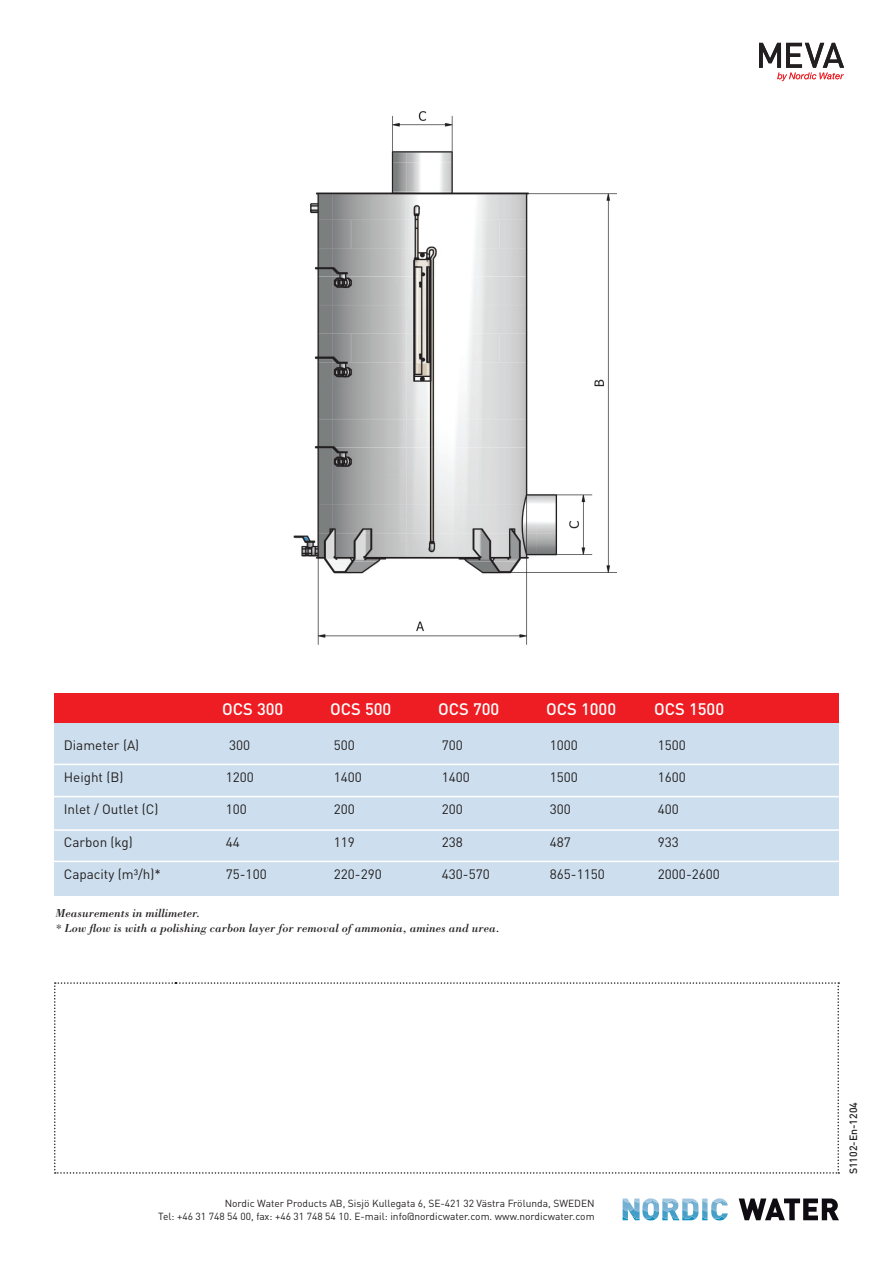
<style>
.page{position:relative;width:893px;height:1263px;background:#fff}
.page>*{position:absolute;margin:0;border:0;box-sizing:border-box;transform-origin:0 0}
.t1{font:500 16.5px "DIN Pro";color:#fff}
.t2{font:13.5px "DIN Pro";color:#231f20}
.t3{font:italic 12px/14.4px "Bodoni Std";color:#231f20}
.t4{font:500 10.5px "DIN Pro";color:#231f20}
.t5{font:10.2px/12.6px "DIN Pro";color:#231f20;text-align:right}
</style>
<div class="page">
<svg style="left:54px;top:982px;width:785px;height:192px"></svg>
<svg style="left:739px;top:1198px;width:100px;height:22px"></svg>
<img style="left:623px;top:1202px;width:17px;height:6px">
<img style="left:642px;top:1202px;width:17px;height:6px">
<img style="left:662px;top:1202px;width:16px;height:6px">
<img style="left:682px;top:1202px;width:16px;height:7px">
<svg style="left:623px;top:1198px;width:17px;height:4px"></svg>
<img style="left:644px;top:1198px;width:14px;height:4px">
<img style="left:662px;top:1198px;width:16px;height:4px">
<img style="left:682px;top:1198px;width:15px;height:4px">
<img style="left:682px;top:1219px;width:13px;height:1px">
<img style="left:656px;top:1208px;width:3px;height:11px">
<svg style="left:623px;top:1208px;width:33px;height:12px"></svg>
<img style="left:662px;top:1208px;width:16px;height:8px">
<svg style="left:662px;top:1216px;width:18px;height:4px"></svg>
<img style="left:682px;top:1209px;width:16px;height:10px">
<img style="left:682px;top:1216px;width:14px;height:3px">
<img style="left:725px;top:1213px;width:3px;height:6px">
<svg style="left:702px;top:1198px;width:23px;height:22px"></svg>
<img style="left:293px;top:112px;width:324px;height:532px">
<svg style="left:759px;top:43px;width:85px;height:38px"></svg>
<div style="left:54px;top:693px;width:785px;height:33px;background:#ee1d23"></div>
<div style="left:54px;top:723px;width:785px;height:172px;background:#cddfee"></div>
<hr style="left:47px;top:829px;width:808px;height:2px;background:#fff">
<hr style="left:47px;top:764px;width:808px;height:1px;background:#fff">
<hr style="left:47px;top:861px;width:808px;height:1px;background:#fff">
<hr style="left:47px;top:796px;width:808px;height:1px;background:#fff">
<p class="t1" style="left:222px;top:695px;width:63px">OCS 300</p>
<p class="t1" style="left:330px;top:695px;width:63px">OCS 500</p>
<p class="t1" style="left:438px;top:695px;width:63px">OCS 700</p>
<p class="t1" style="left:546px;top:695px;width:72px">OCS 1000</p>
<p class="t1" style="left:654px;top:695px;width:72px">OCS 1500</p>
<p class="t2" style="left:64px;top:734px;width:77px">Diameter (A)</p>
<p class="t2" style="left:229px;top:734px;width:23px">300</p>
<p class="t2" style="left:334px;top:734px;width:23px">500</p>
<p class="t2" style="left:442px;top:734px;width:23px">700</p>
<p class="t2" style="left:550px;top:734px;width:30px">1000</p>
<p class="t2" style="left:658px;top:734px;width:30px">1500</p>
<p class="t2" style="left:64px;top:766px;width:61px">Height (B)</p>
<p class="t2" style="left:226px;top:766px;width:30px">1200</p>
<p class="t2" style="left:334px;top:766px;width:30px">1400</p>
<p class="t2" style="left:442px;top:766px;width:30px">1400</p>
<p class="t2" style="left:550px;top:766px;width:30px">1500</p>
<p class="t2" style="left:658px;top:766px;width:30px">1600</p>
<p class="t2" style="left:64px;top:799px;width:96px">Inlet / Outlet (C)</p>
<p class="t2" style="left:226px;top:799px;width:23px">100</p>
<p class="t2" style="left:334px;top:799px;width:23px">200</p>
<p class="t2" style="left:442px;top:799px;width:23px">200</p>
<p class="t2" style="left:550px;top:799px;width:23px">300</p>
<p class="t2" style="left:658px;top:799px;width:23px">400</p>
<p class="t2" style="left:64px;top:831px;width:70px">Carbon (kg)</p>
<p class="t2" style="left:226px;top:831px;width:16px">44</p>
<p class="t2" style="left:334px;top:831px;width:23px">119</p>
<p class="t2" style="left:442px;top:831px;width:23px">238</p>
<p class="t2" style="left:550px;top:831px;width:23px">487</p>
<p class="t2" style="left:658px;top:831px;width:23px">933</p>
<p class="t2" style="left:64px;top:864px;width:99px">Capacity (m³/h)*</p>
<p class="t2" style="left:226px;top:864px;width:42px">75-100</p>
<p class="t2" style="left:334px;top:864px;width:50px">220-290</p>
<p class="t2" style="left:442px;top:864px;width:50px">430-570</p>
<p class="t2" style="left:550px;top:864px;width:57px">865-1150</p>
<p class="t2" style="left:658px;top:864px;width:64px">2000-2600</p>
<p class="t3" style="left:56px;top:906px;width:446px">Measurements in millimeter.<br>* Low flow is with a polishing carbon layer for removal of ammonia, amines and urea.</p>
<p class="t5" style="left:158px;top:1196px;width:438px">Nordic Water Products AB, Sisjö Kullegata 6, SE-421 32 Västra Frölunda, SWEDEN<br>Tel: +46 31 748 54 00, fax: +46 31 748 54 10. E-mail: info@nordicwater.com. www.nordicwater.com</p>
<p class="t4" style="left:845px;top:1174px;width:74px;rotate:-90deg">S1102-En-1204</p>
</div>
